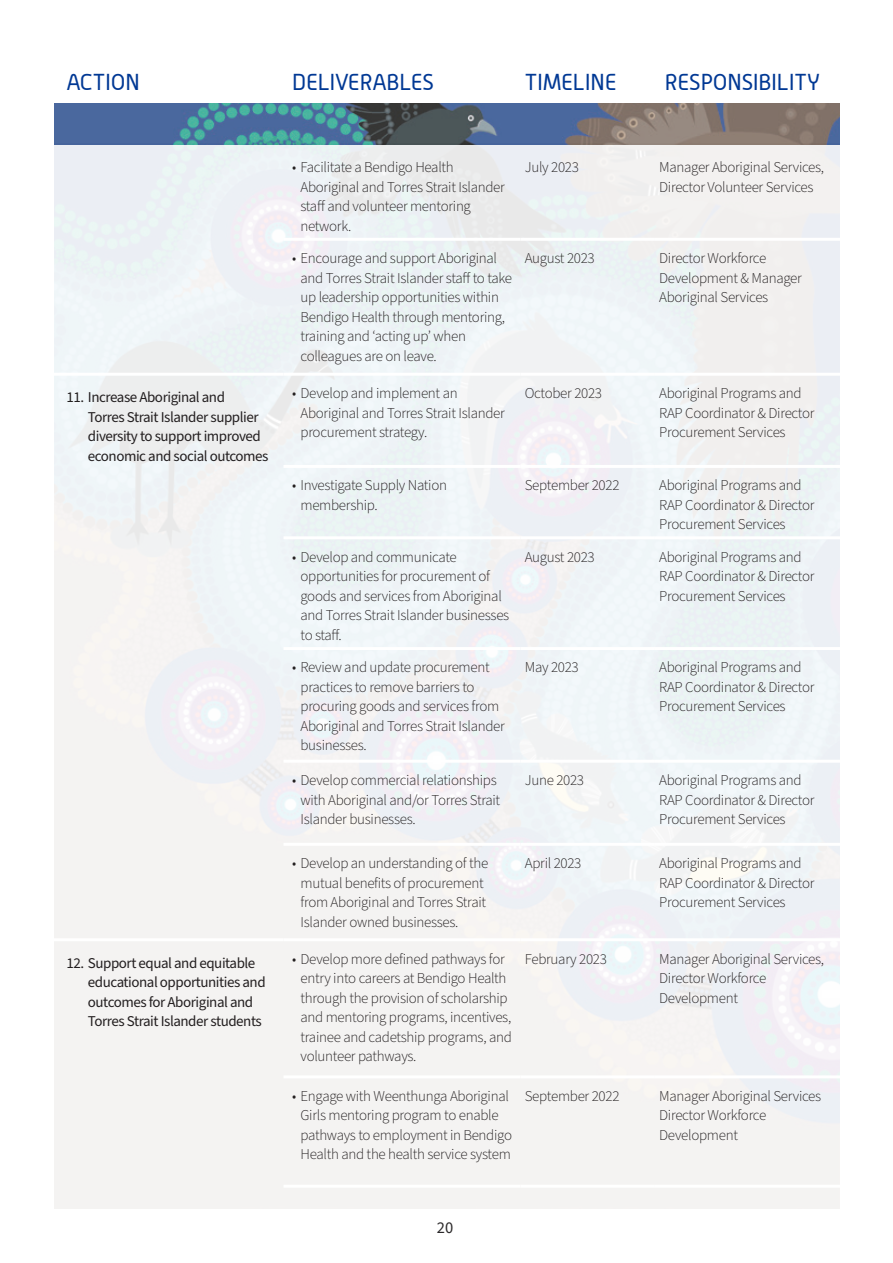
<style>
.page{position:relative;width:893px;height:1263px;background:#fff}
.page>*{position:absolute;margin:0;border:0;box-sizing:border-box;transform-origin:0 0}
.TABLE_MAIN_Headings{font:22.5px "Alwyn";color:#003894}
.t1{font:16.5px "Source Sans Pro";color:#2b292a}
.Table_Text_Plain{font:300 15px/19.5px "Source Sans Pro";letter-spacing:-.02em;color:#231f20}
.t2{font:15px/19.5px "Source Sans Pro";letter-spacing:-.03em;color:#231f20}
</style>
<div class="page">
<div style="left:54px;top:103px;width:785px;height:1106px;background:#f1f3f3"></div>
<hr style="left:283px;top:238px;width:238px;height:3px;background:#fff">
<hr style="left:521px;top:238px;width:134px;height:3px;background:#fff">
<hr style="left:655px;top:238px;width:186px;height:3px;background:#fff">
<hr style="left:283px;top:465px;width:238px;height:3px;background:#fff">
<hr style="left:521px;top:465px;width:134px;height:3px;background:#fff">
<hr style="left:655px;top:465px;width:186px;height:3px;background:#fff">
<hr style="left:283px;top:647px;width:238px;height:3px;background:#fff">
<hr style="left:521px;top:647px;width:134px;height:3px;background:#fff">
<hr style="left:655px;top:647px;width:186px;height:3px;background:#fff">
<hr style="left:283px;top:760px;width:238px;height:3px;background:#fff">
<hr style="left:521px;top:760px;width:134px;height:3px;background:#fff">
<hr style="left:655px;top:760px;width:186px;height:3px;background:#fff">
<hr style="left:283px;top:373px;width:238px;height:3px;background:#fff">
<hr style="left:521px;top:373px;width:134px;height:3px;background:#fff">
<hr style="left:655px;top:373px;width:186px;height:3px;background:#fff">
<hr style="left:283px;top:536px;width:238px;height:3px;background:#fff">
<hr style="left:521px;top:536px;width:134px;height:3px;background:#fff">
<hr style="left:655px;top:536px;width:186px;height:3px;background:#fff">
<hr style="left:283px;top:843px;width:238px;height:3px;background:#fff">
<hr style="left:521px;top:843px;width:134px;height:3px;background:#fff">
<hr style="left:655px;top:843px;width:186px;height:3px;background:#fff">
<hr style="left:521px;top:938px;width:134px;height:3px;background:#fff">
<hr style="left:655px;top:938px;width:186px;height:3px;background:#fff">
<hr style="left:54px;top:373px;width:229px;height:3px;background:#fff">
<hr style="left:54px;top:938px;width:229px;height:3px;background:#fff">
<hr style="left:283px;top:938px;width:238px;height:3px;background:#fff">
<hr style="left:283px;top:1075px;width:238px;height:3px;background:#fff">
<hr style="left:521px;top:1075px;width:134px;height:3px;background:#fff">
<hr style="left:655px;top:1075px;width:186px;height:3px;background:#fff">
<hr style="left:283px;top:1185px;width:238px;height:3px;background:#fff">
<hr style="left:521px;top:1185px;width:134px;height:3px;background:#fff">
<hr style="left:655px;top:1185px;width:186px;height:3px;background:#fff">
<p class="TABLE_MAIN_Headings" style="left:67px;top:69px;width:75px">ACTION</p>
<p class="TABLE_MAIN_Headings" style="left:292px;top:69px;width:144px">DELIVERABLES</p>
<p class="TABLE_MAIN_Headings" style="left:525px;top:69px;width:93px">TIMELINE</p>
<p class="TABLE_MAIN_Headings" style="left:665px;top:69px;width:157px">RESPONSIBILITY</p>
<p class="Table_Text_Plain" style="left:300px;top:158px;width:206px;text-indent:-9px">• Facilitate a Bendigo Health<br>Aboriginal and Torres Strait Islander staff and volunteer mentoring network.</p>
<p class="Table_Text_Plain" style="left:525px;top:158px;width:56px">July 2023</p>
<p class="Table_Text_Plain" style="left:659px;top:158px;width:167px">Manager Aboriginal Services,<br>Director Volunteer Services</p>
<p class="Table_Text_Plain" style="left:300px;top:249px;width:213px;text-indent:-9px">• Encourage and support Aboriginal and Torres Strait Islander staff to take up leadership opportunities within Bendigo Health through mentoring, training and ‘acting up’ when colleagues are on leave.</p>
<p class="Table_Text_Plain" style="left:525px;top:249px;width:71px">August 2023</p>
<p class="Table_Text_Plain" style="left:659px;top:249px;width:144px">Director Workforce<br>Development &amp; Manager<br>Aboriginal Services</p>
<p class="t2" style="left:88px;top:388px;width:182px;text-indent:-21px">11. Increase Aboriginal and<br>Torres Strait Islander supplier diversity to support improved economic and social outcomes</p>
<p class="Table_Text_Plain" style="left:300px;top:384px;width:206px;text-indent:-9px">• Develop and implement an<br>Aboriginal and Torres Strait Islander procurement strategy.</p>
<p class="Table_Text_Plain" style="left:525px;top:384px;width:79px">October 2023</p>
<p class="Table_Text_Plain" style="left:659px;top:384px;width:157px">Aboriginal Programs and<br>RAP Coordinator &amp; Director<br>Procurement Services</p>
<p class="Table_Text_Plain" style="left:300px;top:476px;width:148px;text-indent:-9px">• Investigate Supply Nation membership.</p>
<p class="Table_Text_Plain" style="left:525px;top:476px;width:96px">September 2022</p>
<p class="Table_Text_Plain" style="left:659px;top:476px;width:157px">Aboriginal Programs and<br>RAP Coordinator &amp; Director<br>Procurement Services</p>
<p class="Table_Text_Plain" style="left:300px;top:547px;width:210px;text-indent:-9px">• Develop and communicate opportunities for procurement of goods and services from Aboriginal and Torres Strait Islander businesses to staff.</p>
<p class="Table_Text_Plain" style="left:525px;top:547px;width:71px">August 2023</p>
<p class="Table_Text_Plain" style="left:659px;top:547px;width:157px">Aboriginal Programs and<br>RAP Coordinator &amp; Director<br>Procurement Services</p>
<p class="Table_Text_Plain" style="left:300px;top:658px;width:206px;text-indent:-9px">• Review and update procurement practices to remove barriers to procuring goods and services from<br>Aboriginal and Torres Strait Islander businesses.</p>
<p class="Table_Text_Plain" style="left:525px;top:658px;width:55px">May 2023</p>
<p class="Table_Text_Plain" style="left:659px;top:658px;width:157px">Aboriginal Programs and<br>RAP Coordinator &amp; Director<br>Procurement Services</p>
<p class="Table_Text_Plain" style="left:300px;top:771px;width:201px;text-indent:-9px">• Develop commercial relationships with Aboriginal and/or Torres Strait<br>Islander businesses.</p>
<p class="Table_Text_Plain" style="left:525px;top:771px;width:61px">June 2023</p>
<p class="Table_Text_Plain" style="left:659px;top:771px;width:157px">Aboriginal Programs and<br>RAP Coordinator &amp; Director<br>Procurement Services</p>
<p class="Table_Text_Plain" style="left:300px;top:854px;width:189px;text-indent:-9px">• Develop an understanding of the mutual benefits of procurement from Aboriginal and Torres Strait<br>Islander owned businesses.</p>
<p class="Table_Text_Plain" style="left:525px;top:854px;width:58px">April 2023</p>
<p class="Table_Text_Plain" style="left:659px;top:854px;width:157px">Aboriginal Programs and<br>RAP Coordinator &amp; Director<br>Procurement Services</p>
<p class="t2" style="left:88px;top:954px;width:179px;text-indent:-21px">12. Support equal and equitable educational opportunities and outcomes for Aboriginal and<br>Torres Strait Islander students</p>
<p class="Table_Text_Plain" style="left:300px;top:949px;width:213px;text-indent:-9px">• Develop more defined pathways for entry into careers at Bendigo Health through the provision of scholarship and mentoring programs, incentives, trainee and cadetship programs, and volunteer pathways.</p>
<p class="Table_Text_Plain" style="left:525px;top:949px;width:84px">February 2023</p>
<p class="Table_Text_Plain" style="left:659px;top:949px;width:167px">Manager Aboriginal Services,<br>Director Workforce<br>Development</p>
<p class="Table_Text_Plain" style="left:292px;top:1086px;width:222px;text-align:center">• Engage with Weenthunga Aboriginal Girls mentoring program to enable pathways to employment in Bendigo Health and the health service system</p>
<p class="Table_Text_Plain" style="left:525px;top:1086px;width:96px">September 2022</p>
<p class="Table_Text_Plain" style="left:659px;top:1086px;width:164px">Manager Aboriginal Services<br>Director Workforce<br>Development</p>
<p class="t1" style="left:437px;top:1216px;width:18px">20</p>
</div>
